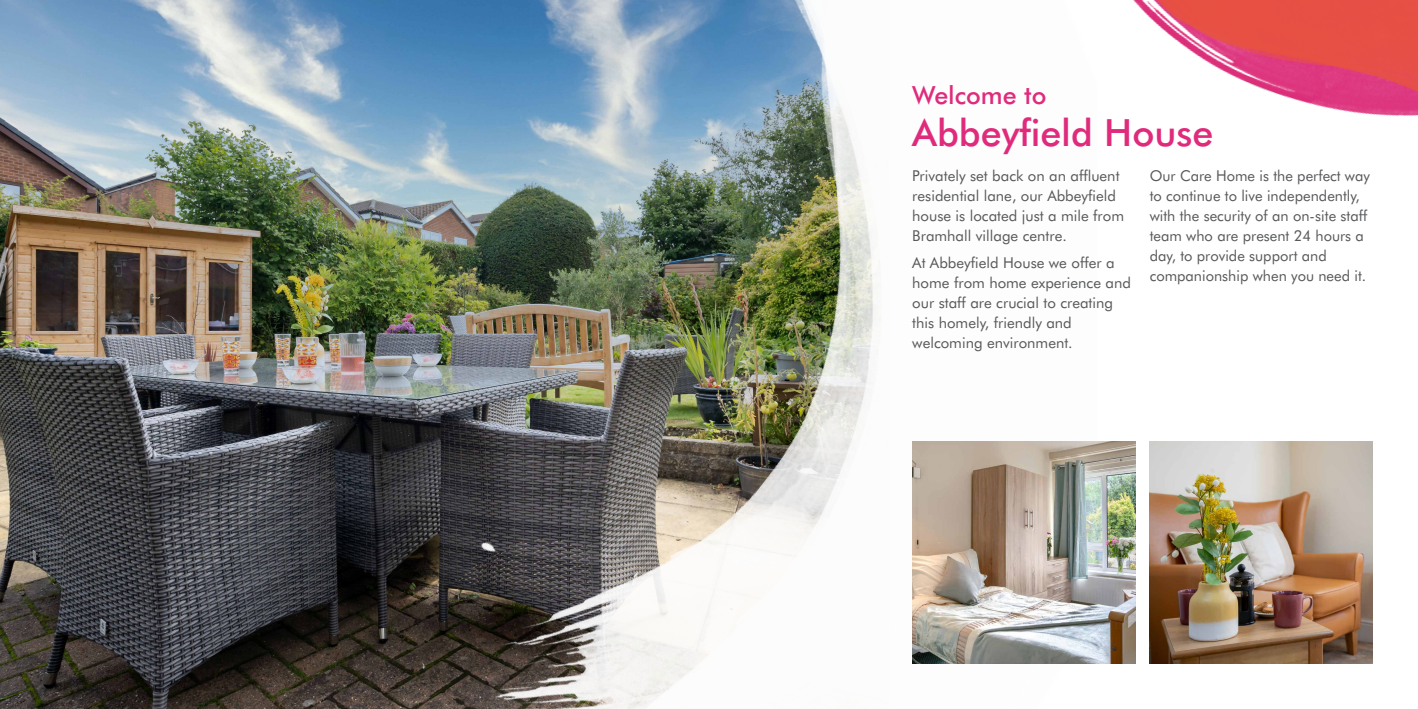
<style>
.page{position:relative;width:1418px;height:709px;background:#fff}
.page>*{position:absolute;margin:0;border:0;box-sizing:border-box;transform-origin:0 0}
.BODY_COPY{font:500 37.5px "Futura BT";color:#e02b7c}
.BODY_COPY-2{font:500 25px "Futura BT";color:#e02b7c}
.BODY_COPY-3{font:15px/20px "Futura BT";color:#57585a}
</style>
<div class="page">
<img style="left:0;top:0;width:442px;height:709px">
<img style="left:442px;top:0;width:79px;height:709px">
<img style="left:530px;top:0;width:346px;height:709px">
<img style="left:1149px;top:441px;width:223px;height:223px">
<img style="left:912px;top:441px;width:223px;height:223px">
<img style="left:1143px;top:0;width:274px;height:116px">
<p class="BODY_COPY-2" style="left:912px;top:79px;width:136px">Welcome to</p>
<p class="BODY_COPY" style="left:912px;top:109px;width:302px">Abbeyfield House</p>
<p class="BODY_COPY-3" style="left:912px;top:165px;width:213px">Privately set back on an affluent residential lane, our Abbeyfield house is located just a mile from<br>Bramhall village centre.</p>
<p class="BODY_COPY-3" style="left:912px;top:252px;width:220px">At Abbeyfield House we offer a home from home experience and our staff are crucial to creating this homely, friendly and welcoming environment.</p>
<p class="BODY_COPY-3" style="left:1149px;top:165px;width:222px">Our Care Home is the perfect way to continue to live independently, with the security of an on-site staff team who are present 24 hours a day, to provide support and companionship when you need it.</p>
</div>
